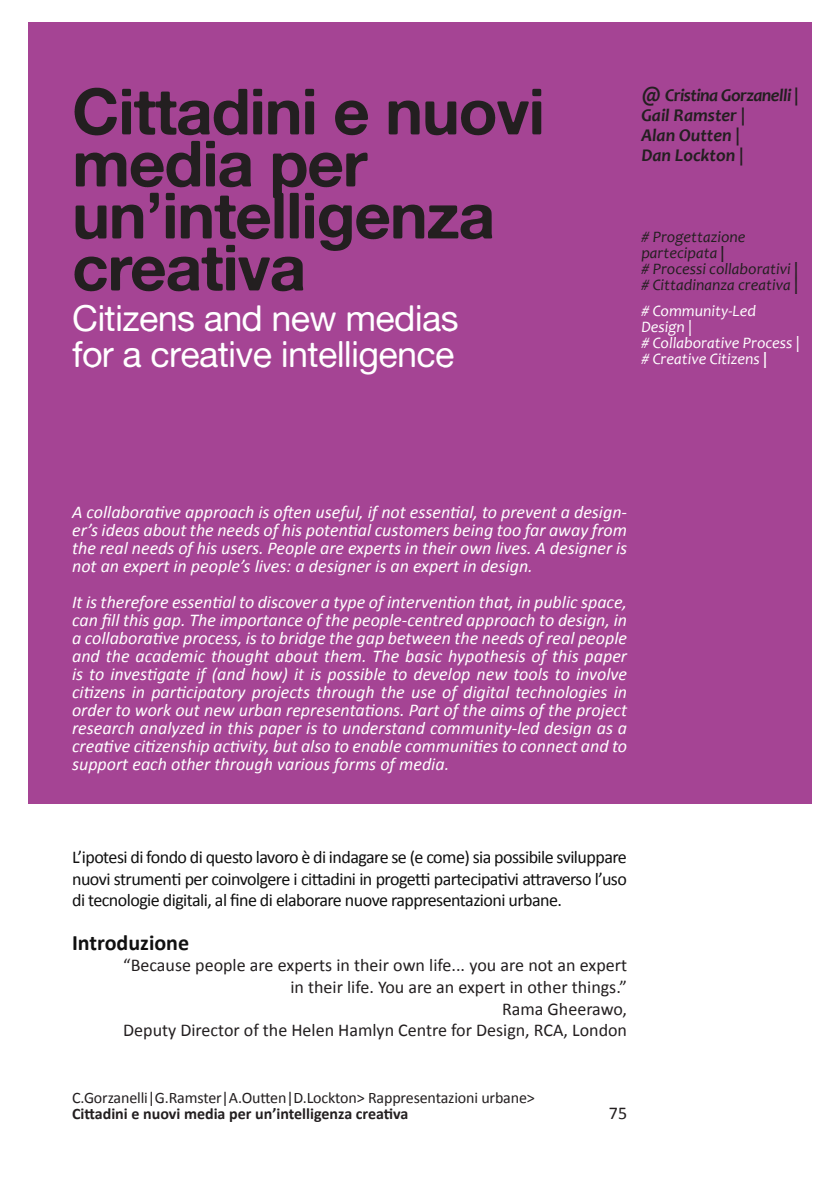
<style>
.page{position:relative;width:840px;height:1191px;background:#fff}
.page>*{position:absolute;margin:0;border:0;box-sizing:border-box;transform-origin:0 0}
.t1{font:64px/52px "Alte Haas Grotesk Bold";letter-spacing:-.02em;color:#231f20}
.t2{font:36px "Alte Haas Grotesk";letter-spacing:-.02em;color:#fff}
.Modulo_vuoto{font:700 22px "Calibri";color:#101010}
.t3{font:italic 18px/18px "Calibri";color:#fff;text-align:justify}
.Modulo_vuoto-2{font:18px/21.6px "Calibri";letter-spacing:-.03em;color:#101010;text-align:justify}
.Modulo_vuoto-3{font:18px/21.6px "Calibri";color:#231f20;text-align:right}
.t4{font:italic 700 18px "Candara";color:#231f20}
.t5{font:italic 700 18px "Candara";letter-spacing:-.03em;color:#231f20}
.t6{font:italic 16px "Candara";color:#231f20}
.t7{font:16px "Calibri";letter-spacing:-.01em;color:#231f20}
.t8{font:italic 16px "Candara";color:#fff}
.t9{font:700 16px "Calibri";color:#231f20}
.s1{font-size:20px}
.s2{font-weight:700}
</style>
<div class="page">
<div style="left:28px;top:22px;width:783px;height:781px;background:#a54494"></div>
<p class="t1" style="left:72px;top:84px;width:474px">Cittadini e nuovi media per</p>
<p class="t1" style="left:72px;top:188px;width:424px">un’intelligenza creativa</p>
<p class="t2" style="left:72px;top:296px;width:388px">Citizens and new medias</p>
<p class="t2" style="left:72px;top:332px;width:383px">for a creative intelligence</p>
<p class="t5" style="left:641px;top:84px;width:159px"><span class="s1">@</span> Cristina Gorzanelli |</p>
<p class="t4" style="left:641px;top:104px;width:105px">Gail Ramster |</p>
<p class="t4" style="left:641px;top:124px;width:100px">Alan Outten |</p>
<p class="t4" style="left:641px;top:144px;width:104px">Dan Lockton |</p>
<p class="t6" style="left:641px;top:226px;width:106px"># Progettazione</p>
<p class="t6" style="left:641px;top:242px;width:85px">partecipata <span class="s2">|</span></p>
<p class="t6" style="left:641px;top:258px;width:158px"># Processi collaborativi <span class="s2">|</span></p>
<p class="t6" style="left:641px;top:274px;width:158px"># Cittadinanza creativa <span class="s2">|</span></p>
<p class="t8" style="left:641px;top:300px;width:116px"># Community-Led</p>
<p class="t8" style="left:641px;top:316px;width:52px">Design |</p>
<p class="t8" style="left:641px;top:332px;width:160px"># Collaborative Process |</p>
<p class="t8" style="left:641px;top:348px;width:127px"># Creative Citizens <span class="s2">|</span></p>
<p class="t3" style="left:72px;top:503px;width:556px">A collaborative approach is often useful, if not essential, to prevent a design&shy;er’s ideas about the needs of his potential customers being too far away from the real needs of his users. People are experts in their own lives. A designer is not an expert in people’s lives: a designer is an expert in design.</p>
<p class="t3" style="left:72px;top:593px;width:556px">It is therefore essential to discover a type of intervention that, in public space, can fill this gap. The importance of the people-centred approach to design, in a collaborative process, is to bridge the gap between the needs of real people and the academic thought about them. The basic hypothesis of this paper is to investigate if (and how) it is possible to develop new tools to involve citizens in participatory projects through the use of digital technologies in order to work out new urban representations. Part of the aims of the project research analyzed in this paper is to understand community-led design as a creative citizenship activity, but also to enable communities to connect and to support each other through various forms of media.</p>
<p class="Modulo_vuoto-2" style="left:72px;top:846px;width:556px">L’ipotesi di fondo di questo lavoro è di indagare se (e come) sia possibile sviluppare nuovi strumenti per coinvolgere i cittadini in progetti partecipativi attraverso l’uso di tecnologie digitali, al fine di elaborare nuove rappresentazioni urbane.</p>
<p class="Modulo_vuoto" style="left:72px;top:928px;width:118px">Introduzione</p>
<p class="Modulo_vuoto-3" style="left:123px;top:954px;width:505px">“Because people are experts in their own life... you are not an expert in their life. You are an expert in other things.”</p>
<p class="Modulo_vuoto-3" style="left:502px;top:998px;width:126px">Rama Gheerawo,</p>
<p class="Modulo_vuoto-3" style="left:123px;top:1019px;width:505px">Deputy Director of the Helen Hamlyn Centre for Design, RCA, London</p>
<p class="t7" style="left:72px;top:1087px;width:464px">C.Gorzanelli|G.Ramster|A.Outten|D.Lockton&gt; Rappresentazioni urbane&gt;</p>
<p class="t9" style="left:72px;top:1103px;width:338px">Cittadini e nuovi media per un’intelligenza creativa</p>
<p class="Modulo_vuoto-3" style="left:608px;top:1102px;width:20px">75</p>
</div>
